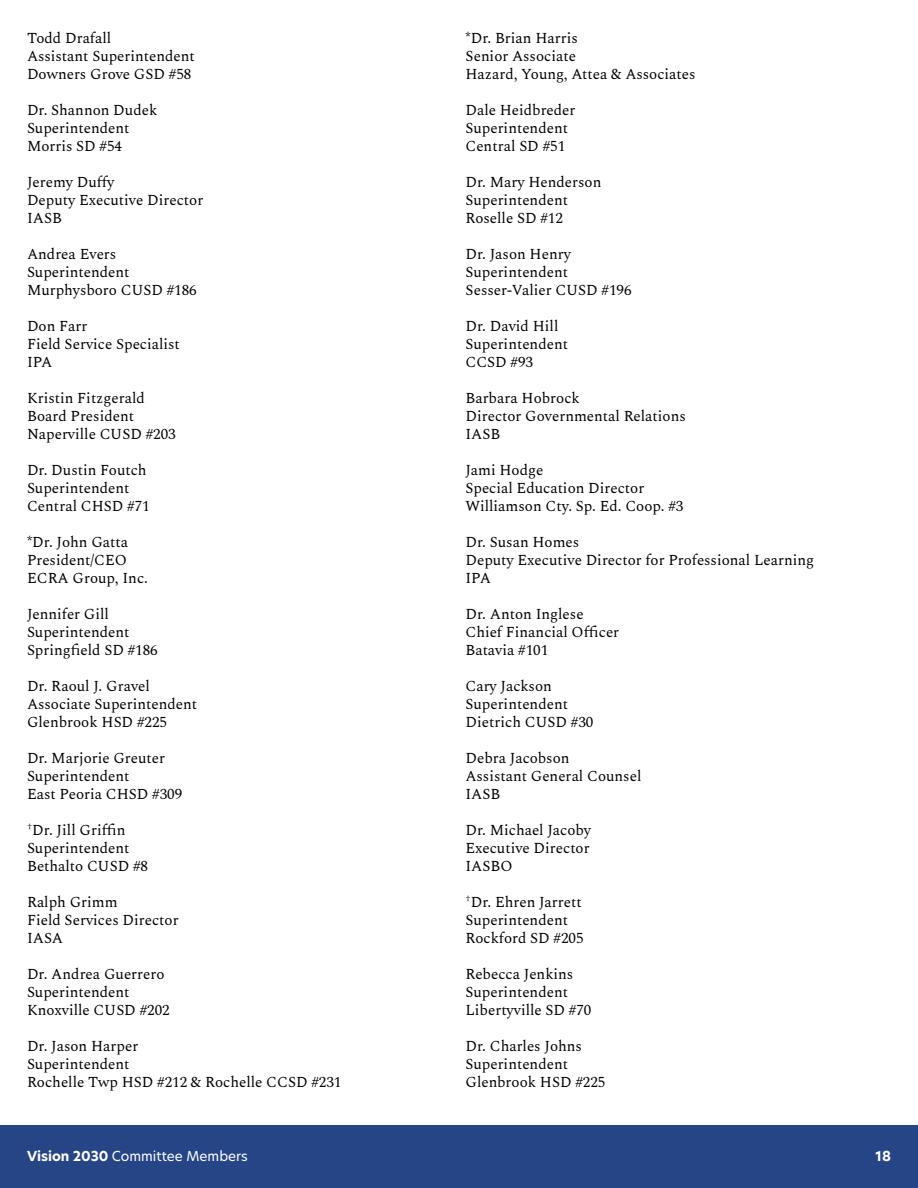
<style>
.page{position:relative;width:918px;height:1188px;background:#fff}
.page>*{position:absolute;margin:0;border:0;box-sizing:border-box;transform-origin:0 0}
.t1{font:15px "Spectral";color:#000}
.t2{font:13.5px "New Hero";color:#fff}
.t3{font:700 13.5px "New Hero";color:#fff}
.s1{font-weight:700}
</style>
<div class="page">
<div style="left:0;top:1125px;width:918px;height:63px;background:#264586"></div>
<p class="t1" style="left:27px;top:27px;width:86px">Todd Drafall</p>
<p class="t1" style="left:27px;top:45px;width:169px">Assistant Superintendent</p>
<p class="t1" style="left:27px;top:63px;width:166px">Downers Grove GSD #58</p>
<p class="t1" style="left:27px;top:99px;width:132px">Dr. Shannon Dudek</p>
<p class="t1" style="left:27px;top:117px;width:104px">Superintendent</p>
<p class="t1" style="left:27px;top:135px;width:97px">Morris SD #54</p>
<p class="t1" style="left:27px;top:171px;width:89px">Jeremy Duffy</p>
<p class="t1" style="left:27px;top:189px;width:178px">Deputy Executive Director</p>
<p class="t1" style="left:27px;top:207px;width:36px">IASB</p>
<p class="t1" style="left:27px;top:243px;width:91px">Andrea Evers</p>
<p class="t1" style="left:27px;top:261px;width:104px">Superintendent</p>
<p class="t1" style="left:27px;top:279px;width:171px">Murphysboro CUSD #186</p>
<p class="t1" style="left:27px;top:315px;width:62px">Don Farr</p>
<p class="t1" style="left:27px;top:333px;width:154px">Field Service Specialist</p>
<p class="t1" style="left:27px;top:351px;width:27px">IPA</p>
<p class="t1" style="left:27px;top:387px;width:120px">Kristin Fitzgerald</p>
<p class="t1" style="left:27px;top:405px;width:109px">Board President</p>
<p class="t1" style="left:27px;top:423px;width:150px">Naperville CUSD #203</p>
<p class="t1" style="left:27px;top:459px;width:121px">Dr. Dustin Foutch</p>
<p class="t1" style="left:27px;top:477px;width:104px">Superintendent</p>
<p class="t1" style="left:27px;top:495px;width:124px">Central CHSD #71</p>
<p class="t1" style="left:27px;top:531px;width:103px">*Dr. John Gatta</p>
<p class="t1" style="left:27px;top:549px;width:102px">President/CEO</p>
<p class="t1" style="left:27px;top:567px;width:122px">ECRA Group, Inc.</p>
<p class="t1" style="left:27px;top:603px;width:84px">Jennifer Gill</p>
<p class="t1" style="left:27px;top:621px;width:104px">Superintendent</p>
<p class="t1" style="left:27px;top:639px;width:132px">Springfield SD #186</p>
<p class="t1" style="left:27px;top:675px;width:124px">Dr. Raoul J. Gravel</p>
<p class="t1" style="left:27px;top:693px;width:172px">Associate Superintendent</p>
<p class="t1" style="left:27px;top:711px;width:142px">Glenbrook HSD #225</p>
<p class="t1" style="left:27px;top:747px;width:140px">Dr. Marjorie Greuter</p>
<p class="t1" style="left:27px;top:765px;width:104px">Superintendent</p>
<p class="t1" style="left:27px;top:783px;width:157px">East Peoria CHSD #309</p>
<p class="t1" style="left:27px;top:819px;width:100px">†Dr. Jill Griffin</p>
<p class="t1" style="left:27px;top:837px;width:104px">Superintendent</p>
<p class="t1" style="left:27px;top:855px;width:123px">Bethalto CUSD #8</p>
<p class="t1" style="left:27px;top:891px;width:92px">Ralph Grimm</p>
<p class="t1" style="left:27px;top:909px;width:153px">Field Services Director</p>
<p class="t1" style="left:27px;top:927px;width:38px">IASA</p>
<p class="t1" style="left:27px;top:963px;width:139px">Dr. Andrea Guerrero</p>
<p class="t1" style="left:27px;top:981px;width:104px">Superintendent</p>
<p class="t1" style="left:27px;top:999px;width:144px">Knoxville CUSD #202</p>
<p class="t1" style="left:27px;top:1035px;width:113px">Dr. Jason Harper</p>
<p class="t1" style="left:27px;top:1053px;width:104px">Superintendent</p>
<p class="t1" style="left:27px;top:1071px;width:316px">Rochelle Twp HSD #212 &amp; Rochelle CCSD #231</p>
<p class="t1" style="left:465px;top:27px;width:114px">*Dr. Brian Harris</p>
<p class="t1" style="left:465px;top:45px;width:112px">Senior Associate</p>
<p class="t1" style="left:465px;top:63px;width:232px">Hazard, Young, Attea &amp; Associates</p>
<p class="t1" style="left:465px;top:99px;width:112px">Dale Heidbreder</p>
<p class="t1" style="left:465px;top:117px;width:104px">Superintendent</p>
<p class="t1" style="left:465px;top:135px;width:101px">Central SD #51</p>
<p class="t1" style="left:465px;top:171px;width:138px">Dr. Mary Henderson</p>
<p class="t1" style="left:465px;top:189px;width:104px">Superintendent</p>
<p class="t1" style="left:465px;top:207px;width:99px">Roselle SD #12</p>
<p class="t1" style="left:465px;top:243px;width:107px">Dr. Jason Henry</p>
<p class="t1" style="left:465px;top:261px;width:104px">Superintendent</p>
<p class="t1" style="left:465px;top:279px;width:168px">Sesser-Valier CUSD #196</p>
<p class="t1" style="left:465px;top:315px;width:94px">Dr. David Hill</p>
<p class="t1" style="left:465px;top:333px;width:104px">Superintendent</p>
<p class="t1" style="left:465px;top:351px;width:69px">CCSD #93</p>
<p class="t1" style="left:465px;top:387px;width:116px">Barbara Hobrock</p>
<p class="t1" style="left:465px;top:405px;width:222px">Director Governmental Relations</p>
<p class="t1" style="left:465px;top:423px;width:36px">IASB</p>
<p class="t1" style="left:465px;top:459px;width:80px">Jami Hodge</p>
<p class="t1" style="left:465px;top:477px;width:180px">Special Education Director</p>
<p class="t1" style="left:465px;top:495px;width:219px">Williamson Cty. Sp. Ed. Coop. #3</p>
<p class="t1" style="left:465px;top:531px;width:115px">Dr. Susan Homes</p>
<p class="t1" style="left:465px;top:549px;width:350px">Deputy Executive Director for Professional Learning</p>
<p class="t1" style="left:465px;top:567px;width:27px">IPA</p>
<p class="t1" style="left:465px;top:603px;width:120px">Dr. Anton Inglese</p>
<p class="t1" style="left:465px;top:621px;width:155px">Chief Financial Officer</p>
<p class="t1" style="left:465px;top:639px;width:84px">Batavia #101</p>
<p class="t1" style="left:465px;top:675px;width:88px">Cary Jackson</p>
<p class="t1" style="left:465px;top:693px;width:104px">Superintendent</p>
<p class="t1" style="left:465px;top:711px;width:129px">Dietrich CUSD #30</p>
<p class="t1" style="left:465px;top:747px;width:106px">Debra Jacobson</p>
<p class="t1" style="left:465px;top:765px;width:177px">Assistant General Counsel</p>
<p class="t1" style="left:465px;top:783px;width:36px">IASB</p>
<p class="t1" style="left:465px;top:819px;width:127px">Dr. Michael Jacoby</p>
<p class="t1" style="left:465px;top:837px;width:126px">Executive Director</p>
<p class="t1" style="left:465px;top:855px;width:49px">IASBO</p>
<p class="t1" style="left:465px;top:891px;width:118px">†Dr. Ehren Jarrett</p>
<p class="t1" style="left:465px;top:909px;width:104px">Superintendent</p>
<p class="t1" style="left:465px;top:927px;width:120px">Rockford SD #205</p>
<p class="t1" style="left:465px;top:963px;width:109px">Rebecca Jenkins</p>
<p class="t1" style="left:465px;top:981px;width:104px">Superintendent</p>
<p class="t1" style="left:465px;top:999px;width:127px">Libertyville SD #70</p>
<p class="t1" style="left:465px;top:1035px;width:118px">Dr. Charles Johns</p>
<p class="t1" style="left:465px;top:1053px;width:104px">Superintendent</p>
<p class="t1" style="left:465px;top:1071px;width:142px">Glenbrook HSD #225</p>
<p class="t2" style="left:27px;top:1147px;width:222px"><span class="s1">Vision 2030</span> Committee Members</p>
<p class="t3" style="left:876px;top:1147px;width:17px">18</p>
</div>
